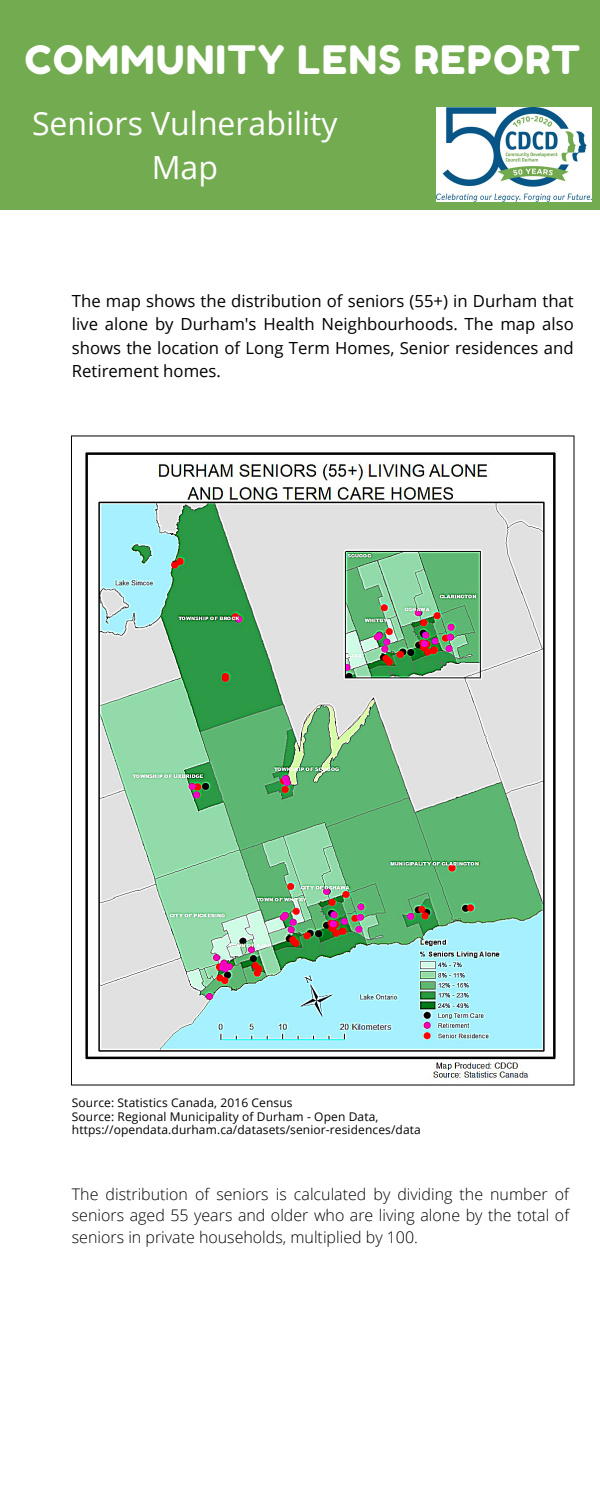
<style>
.page{position:relative;width:600px;height:1500px;background:#fff}
.page>*{position:absolute;margin:0;border:0;box-sizing:border-box;transform-origin:0 0}
.t1{font:39.1px "Fredoka One";letter-spacing:.04em;color:#fff}
.t2{font:32px/44.2px "Open Sans";color:#fff;text-align:center}
.t3{font:16.7px/23.2px "Open Sans";color:#000;text-align:justify}
.t4{font:300 16px/21.8px "Open Sans";color:#000;text-align:justify}
.t5{font:12px/14px "Open Sans";letter-spacing:.01em;color:#000}
</style>
<div class="page">
<div style="left:0;top:0;width:600px;height:210px;background:#73ab50"></div>
<img style="left:436px;top:107px;width:155px;height:95px">
<img style="left:71px;top:435px;width:503px;height:651px">
<h1 class="t1" style="left:25px;top:36px;width:557px">COMMUNITY LENS REPORT</h1>
<h2 class="t2" style="left:32px;top:100px;width:307px">Seniors Vulnerability<br>Map</h2>
<p class="t3" style="left:72px;top:289px;width:504px">The map shows the distribution of seniors (55+) in Durham that live alone by Durham's Health Neighbourhoods. The map also shows the location of Long Term Homes, Senior residences and Retirement homes.</p>
<p class="t5" style="left:72px;top:1095px;width:308px">Source: Statistics Canada, 2016 Census<br>Source: Regional Municipality of Durham - Open Data,</p>
<p class="t5" style="left:72px;top:1122px;width:350px">https://opendata.durham.ca/datasets/senior-residences/data</p>
<p class="t4" style="left:72px;top:1182px;width:499px">The distribution of seniors is calculated by dividing the number of seniors aged 55 years and older who are living alone by the total of seniors in private households, multiplied by 100.</p>
</div>
